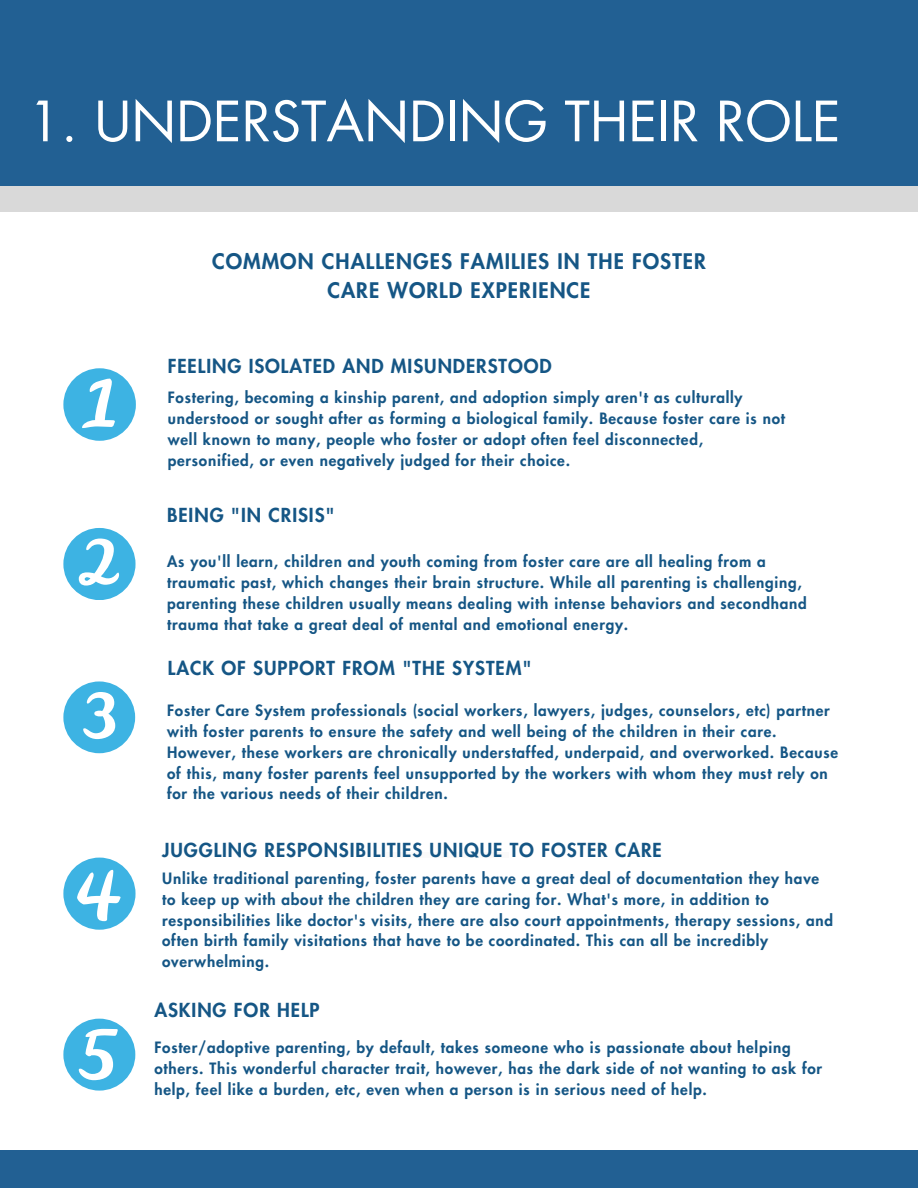
<style>
.page{position:relative;width:918px;height:1188px;background:#fff}
.page>*{position:absolute;margin:0;border:0;box-sizing:border-box;transform-origin:0 0}
.t1{font:54px "Futura LT Pro";color:#fff}
.t2{font:800 21px/29px "Futura LT Pro";letter-spacing:.05em;color:#155685;text-align:center}
.t3{font:800 18.9px "Futura LT Pro";letter-spacing:.05em;color:#155685}
.t4{font:800 15.3px/20.9px "Futura LT Pro";letter-spacing:.05em;color:#155685}
</style>
<div class="page">
<div style="left:0;top:0;width:918px;height:211px;background:#226093"></div>
<div style="left:0;top:186px;width:918px;height:26px;background:#d9d9d9"></div>
<div style="left:386px;top:852px;width:122px;height:6px;background:#fafafa"></div>
<svg style="left:63px;top:368px;width:72px;height:72px"></svg>
<svg style="left:63px;top:528px;width:72px;height:72px"></svg>
<svg style="left:63px;top:681px;width:72px;height:72px"></svg>
<svg style="left:63px;top:858px;width:72px;height:72px"></svg>
<svg style="left:63px;top:1019px;width:72px;height:72px"></svg>
<div style="left:0;top:1151px;width:918px;height:37px;background:#226093"></div>
<p class="t1" style="left:28px;top:97px;width:814px">1. UNDERSTANDING THEIR ROLE</p>
<h1 class="t2" style="left:212px;top:248px;width:495px">COMMON CHALLENGES FAMILIES IN THE FOSTER<br>CARE WORLD EXPERIENCE</h1>
<p class="t3" style="left:168px;top:357px;width:385px">FEELING ISOLATED AND MISUNDERSTOOD</p>
<h3 class="t4" style="left:168px;top:388px;width:619px">Fostering, becoming a kinship parent, and adoption simply aren't as culturally understood or sought after as forming a biological family. Because foster care is not well known to many, people who foster or adopt often feel disconnected, personified, or even negatively judged for their choice.</h3>
<h2 class="t3" style="left:167px;top:506px;width:169px">BEING "IN CRISIS"</h2>
<p class="t4" style="left:167px;top:552px;width:641px">As you'll learn, children and youth coming from foster care are all healing from a traumatic past, which changes their brain structure. While all parenting is challenging, parenting these children usually means dealing with intense behaviors and secondhand trauma that take a great deal of mental and emotional energy.</p>
<p class="t3" style="left:168px;top:660px;width:365px">LACK OF SUPPORT FROM "THE SYSTEM"</p>
<p class="t4" style="left:167px;top:701px;width:672px">Foster Care System professionals (social workers, lawyers, judges, counselors, etc) partner with foster parents to ensure the safety and well being of the children in their care.<br>However, these workers are chronically understaffed, underpaid, and overworked. Because of this, many foster parents feel unsupported by the workers with whom they must rely on for the various needs of their children.</p>
<h3 class="t3" style="left:162px;top:841px;width:501px">JUGGLING RESPONSIBILITIES UNIQUE TO FOSTER CARE</h3>
<h3 class="t4" style="left:162px;top:869px;width:672px">Unlike traditional parenting, foster parents have a great deal of documentation they have to keep up with about the children they are caring for. What's more, in addition to responsibilities like doctor's visits, there are also court appointments, therapy sessions, and often birth family visitations that have to be coordinated. This can all be incredibly overwhelming.</h3>
<p class="t3" style="left:154px;top:1001px;width:167px">ASKING FOR HELP</p>
<p class="t4" style="left:154px;top:1038px;width:669px">Foster/adoptive parenting, by default, takes someone who is passionate about helping others. This wonderful character trait, however, has the dark side of not wanting to ask for help, feel like a burden, etc, even when a person is in serious need of help.</p>
</div>
